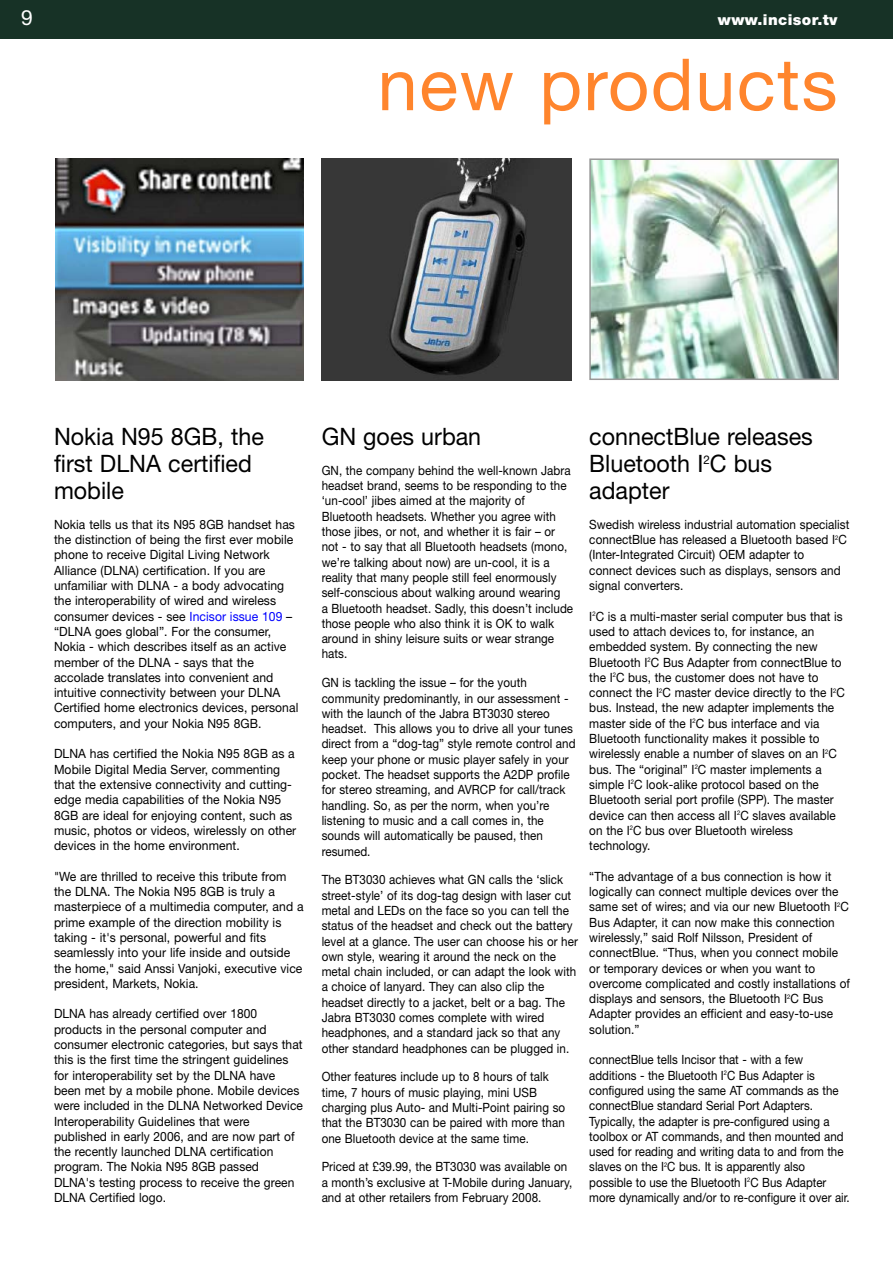
<style>
.page{position:relative;width:893px;height:1263px;background:#fff}
.page>*{position:absolute;margin:0;border:0;box-sizing:border-box;transform-origin:0 0}
.t1{font:72px "Helvetica Neue";letter-spacing:.02em;color:#ff852d}
.t2{font:24px/27px "Helvetica Neue";color:#000}
.t3{font:21px "Helvetica Neue";color:#fff}
.t4{font:900 15px "Helvetica Neue";letter-spacing:.025em;color:#fff}
.t5{font:12.75px/15.3px "Helvetica Neue";letter-spacing:.005em;color:#000;scale:.91 1}
.t6{font:12.75px/15.3px "Helvetica Neue";letter-spacing:.005em;color:#000;scale:.92 1}
.t7{font:12.75px/15.3px "Helvetica Neue";letter-spacing:.005em;color:#000;scale:.95 1}
.t8{font:12.75px/15.3px "Helvetica Neue";letter-spacing:.005em;color:#000;scale:.94 1}
.t9{font:12.75px/15.3px "Helvetica Neue";letter-spacing:.005em;color:#000;scale:.9 1}
.s1{color:#00f}
</style>
<div class="page">
<div style="left:0;top:0;width:892px;height:38px;background:#173226"></div>
<img style="left:56px;top:159px;width:248px;height:222px">
<img style="left:322px;top:158px;width:249px;height:222px">
<img style="left:592px;top:161px;width:243px;height:216px">
<div style="left:589px;top:158px;width:249px;height:222px;border:2px solid #999"></div>
<h3 class="t3" style="left:21px;top:10px;width:13px">9</h3>
<p class="t4" style="left:718px;top:15px;width:121px">www.incisor.tv</p>
<h1 class="t1" style="left:377px;top:59px;width:461px">new products</h1>
<h2 class="t2" style="left:54px;top:426px;width:211px">Nokia N95 8GB, the first DLNA certified mobile</h2>
<p class="t7" style="left:54px;top:518px;width:259px">Nokia tells us that its N95 8GB handset has the distinction of being the first ever mobile phone to receive Digital Living Network Alliance (DLNA) certification. If you are unfamiliar with DLNA - a body advocating the interoperability of wired and wireless consumer devices - see <span class="s1">Incisor issue 109</span> – “DLNA goes global”. For the consumer, Nokia - which describes itself as an active member of the DLNA - says that the accolade translates into convenient and intuitive connectivity between your DLNA Certified home electronics devices, personal computers, and your Nokia N95 8GB.</p>
<p class="t7" style="left:54px;top:747px;width:256px">DLNA has certified the Nokia N95 8GB as a Mobile Digital Media Server, commenting that the extensive connectivity and cutting&shy;edge media capabilities of the Nokia N95<br>8GB are ideal for enjoying content, such as music, photos or videos, wirelessly on other devices in the home environment.</p>
<p class="t7" style="left:54px;top:870px;width:264px">"We are thrilled to receive this tribute from the DLNA. The Nokia N95 8GB is truly a masterpiece of a multimedia computer, and a prime example of the direction mobility is taking - it's personal, powerful and fits seamlessly into your life inside and outside the home," said Anssi Vanjoki, executive vice president, Markets, Nokia.</p>
<p class="t8" style="left:54px;top:1007px;width:266px">DLNA has already certified over 1800 products in the personal computer and consumer electronic categories, but says that this is the first time the stringent guidelines for interoperability set by the DLNA have been met by a mobile phone. Mobile devices were included in the DLNA Networked Device Interoperability Guidelines that were published in early 2006, and are now part of the recently launched DLNA certification program. The Nokia N95 8GB passed DLNA's testing process to receive the green DLNA Certified logo.</p>
<h2 class="t2" style="left:322px;top:426px;width:161px">GN goes urban</h2>
<p class="t5" style="left:322px;top:464px;width:278px">GN, the company behind the well-known Jabra headset brand, seems to be responding to the ‘un-cool’ jibes aimed at the majority of Bluetooth headsets. Whether you agree with those jibes, or not, and whether it is fair – or not - to say that all Bluetooth headsets (mono, we’re talking about now) are un-cool, it is a reality that many people still feel enormously self-conscious about walking around wearing<br>a Bluetooth headset. Sadly, this doesn’t include those people who also think it is OK to walk around in shiny leisure suits or wear strange hats.</p>
<p class="t5" style="left:322px;top:676px;width:280px">GN is tackling the issue – for the youth community predominantly, in our assessment - with the launch of the Jabra BT3030 stereo headset. This allows you to drive all your tunes direct from a “dog-tag” style remote control and keep your phone or music player safely in your pocket. The headset supports the A2DP profile for stereo streaming, and AVRCP for call/track handling. So, as per the norm, when you’re listening to music and a call comes in, the sounds will automatically be paused, then resumed.</p>
<p class="t5" style="left:322px;top:873px;width:283px">The BT3030 achieves what GN calls the ‘slick street-style’ of its dog-tag design with laser cut metal and LEDs on the face so you can tell the status of the headset and check out the battery level at a glance. The user can choose his or her own style, wearing it around the neck on the metal chain included, or can adapt the look with a choice of lanyard. They can also clip the headset directly to a jacket, belt or a bag. The Jabra BT3030 comes complete with wired headphones, and a standard jack so that any other standard headphones can be plugged in.</p>
<p class="t5" style="left:322px;top:1070px;width:269px">Other features include up to 8 hours of talk time, 7 hours of music playing, mini USB charging plus Auto- and Multi-Point pairing so that the BT3030 can be paired with more than one Bluetooth device at the same time.</p>
<p class="t5" style="left:322px;top:1160px;width:277px">Priced at £39.99, the BT3030 was available on a month’s exclusive at T-Mobile during January, and at other retailers from February 2008.</p>
<h2 class="t2" style="left:589px;top:426px;width:225px">connectBlue releases<br>Bluetooth I<sup>2</sup>C bus adapter</h2>
<p class="t6" style="left:589px;top:518px;width:284px">Swedish wireless industrial automation specialist connectBlue has released a Bluetooth based I<sup>2</sup>C (Inter-Integrated Circuit) OEM adapter to connect devices such as displays, sensors and signal converters.</p>
<p class="t6" style="left:589px;top:610px;width:279px">I<sup>2</sup>C is a multi-master serial computer bus that is used to attach devices to, for instance, an embedded system. By connecting the new Bluetooth I<sup>2</sup>C Bus Adapter from connectBlue to the I<sup>2</sup>C bus, the customer does not have to connect the I<sup>2</sup>C master device directly to the I<sup>2</sup>C bus. Instead, the new adapter implements the master side of the I<sup>2</sup>C bus interface and via Bluetooth functionality makes it possible to wirelessly enable a number of slaves on an I<sup>2</sup>C bus. The “original” I<sup>2</sup>C master implements a simple I<sup>2</sup>C look-alike protocol based on the Bluetooth serial port profile (SPP). The master device can then access all I<sup>2</sup>C slaves available on the I<sup>2</sup>C bus over Bluetooth wireless technology.</p>
<p class="t6" style="left:589px;top:870px;width:285px">“The advantage of a bus connection is how it logically can connect multiple devices over the same set of wires; and via our new Bluetooth I<sup>2</sup>C Bus Adapter, it can now make this connection wirelessly,” said Rolf Nilsson, President of connectBlue. “Thus, when you connect mobile or temporary devices or when you want to overcome complicated and costly installations of displays and sensors, the Bluetooth I<sup>2</sup>C Bus Adapter provides an efficient and easy-to-use solution.”</p>
<p class="t9" style="left:589px;top:1053px;width:291px">connectBlue tells Incisor that - with a few additions - the Bluetooth I<sup>2</sup>C Bus Adapter is configured using the same AT commands as the connectBlue standard Serial Port Adapters.<br>Typically, the adapter is pre-configured using a toolbox or AT commands, and then mounted and used for reading and writing data to and from the slaves on the I<sup>2</sup>C bus. It is apparently also possible to use the Bluetooth I<sup>2</sup>C Bus Adapter more dynamically and/or to re-configure it over air.</p>
</div>
